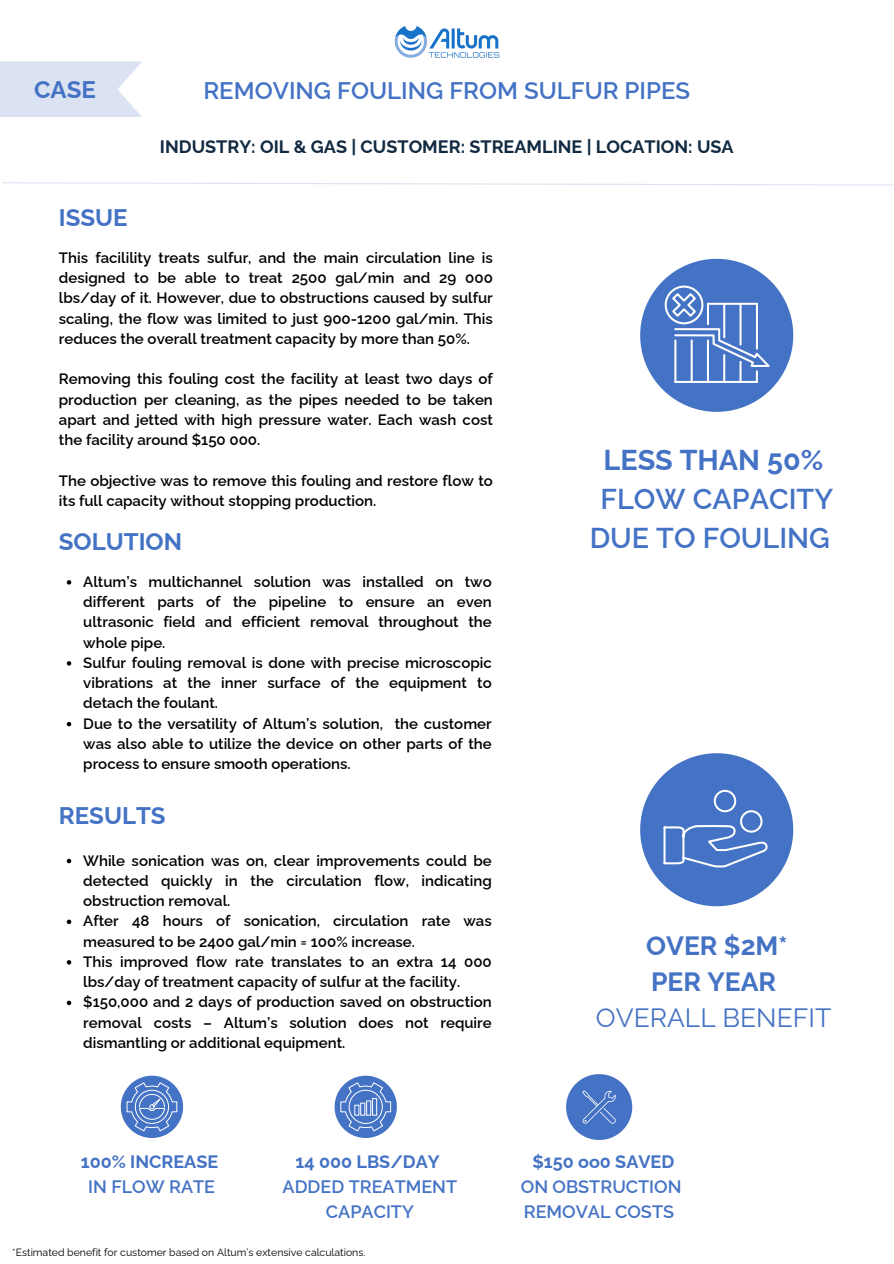
<style>
.page{position:relative;width:894px;height:1264px;background:#fff}
.page>*{position:absolute;margin:0;border:0;box-sizing:border-box;transform-origin:0 0}
.t1{font:600 28.65px/39.3px "Raleway";color:#4472c4}
.t2{font:700 26.4px/36px "Raleway";color:#4472c4;text-align:center}
.t3{font:600 24px "Raleway";color:#4472c4}
.t4{font:700 24px "Raleway";color:#4472c4}
.t5{font:600 18px/24.8px "Raleway";color:#4472c4;text-align:center}
.t6{font:700 18px "Raleway";color:#122a41}
.t7{font:700 18px/24.8px "Raleway";color:#4472c4;text-align:center}
.t8{font:600 15px/20.2px "Raleway";color:#000;text-align:justify}
.t9{font:10.5px "Raleway";color:#000}
.s1{font-weight:700}
.s2{font-weight:400}
.s3{font-weight:600}
</style>
<div class="page">
<svg style="left:2px;top:182px;width:891px;height:4px"></svg>
<img style="left:394px;top:26px;width:106px;height:32px">
<div style="left:0;top:61px;width:142px;height:56px;background:#dbe2f1"></div>
<svg style="left:640px;top:259px;width:153px;height:153px"></svg>
<svg style="left:67px;top:858px;width:4px;height:5px"></svg>
<svg style="left:67px;top:919px;width:4px;height:5px"></svg>
<svg style="left:67px;top:960px;width:4px;height:4px"></svg>
<svg style="left:67px;top:1000px;width:4px;height:5px"></svg>
<svg style="left:334px;top:1075px;width:63px;height:62px"></svg>
<img style="left:566px;top:1074px;width:66px;height:65px">
<svg style="left:121px;top:1075px;width:62px;height:62px"></svg>
<svg style="left:640px;top:753px;width:153px;height:153px"></svg>
<svg style="left:67px;top:580px;width:4px;height:4px"></svg>
<svg style="left:67px;top:661px;width:4px;height:4px"></svg>
<svg style="left:67px;top:722px;width:4px;height:4px"></svg>
<h6 class="t4" style="left:34px;top:75px;width:63px">CASE</h6>
<h6 class="t3" style="left:203px;top:76px;width:488px">REMOVING FOULING FROM SULFUR PIPES</h6>
<h2 class="t6" style="left:160px;top:136px;width:575px">INDUSTRY: OIL &amp; GAS | CUSTOMER: STREAMLINE | LOCATION: USA</h2>
<h3 class="t4" style="left:59px;top:204px;width:70px">ISSUE</h3>
<p class="t8" style="left:59px;top:247px;width:435px">This facilility treats sulfur, and the main circulation line is designed to be able to treat 2500 gal/min and 29 000 lbs/day of it. However, due to obstructions caused by sulfur scaling, the flow was limited to just 900-1200 gal/min. This reduces the overall treatment capacity by more than 50%.</p>
<h1 class="t8" style="left:59px;top:369px;width:435px">Removing this fouling cost the facility at least two days of production per cleaning, as the pipes needed to be taken apart and jetted with high pressure water. Each wash cost the facility around $150 000.</h1>
<p class="t8" style="left:59px;top:470px;width:435px">The objective was to remove this fouling and restore flow to its full capacity without stopping production.</p>
<p class="t1" style="left:600px;top:440px;width:234px"><span class="s1">LESS THAN 50%<br></span>FLOW CAPACITY</p>
<p class="t4" style="left:59px;top:527px;width:125px">SOLUTION</p>
<p class="t1" style="left:589px;top:518px;width:241px">DUE TO FOULING</p>
<h3 class="t8" style="left:83px;top:571px;width:410px">Altum’s multichannel solution was installed on two different parts of the pipeline to ensure an even ultrasonic field and efficient removal throughout the whole pipe.</h3>
<p class="t8" style="left:83px;top:652px;width:410px">Sulfur fouling removal is done with precise microscopic vibrations at the inner surface of the equipment to detach the foulant.</p>
<p class="t8" style="left:83px;top:713px;width:410px">Due to the versatility of Altum’s solution, the customer was also able to utilize the device on other parts of the process to ensure smooth operations.</p>
<p class="t4" style="left:59px;top:801px;width:108px">RESULTS</p>
<h3 class="t8" style="left:83px;top:850px;width:410px">While sonication was on, clear improvements could be detected quickly in the circulation flow, indicating obstruction removal.</h3>
<h3 class="t8" style="left:83px;top:910px;width:410px">After 48 hours of sonication, circulation rate was measured to be 2400 gal/min = 100% increase.</h3>
<h4 class="t8" style="left:83px;top:951px;width:410px">This improved flow rate translates to an extra 14 000 lbs/day of treatment capacity of sulfur at the facility.</h4>
<h3 class="t8" style="left:83px;top:991px;width:410px">$150,000 and 2 days of production saved on obstruction removal costs – Altum’s solution does not require dismantling or additional equipment.</h3>
<p class="t2" style="left:595px;top:927px;width:237px">OVER $2M*<br>PER YEAR<br><span class="s2">OVERALL BENEFIT</span></p>
<p class="t7" style="left:81px;top:1149px;width:139px">100% INCREASE<br><span class="s3">IN FLOW RATE</span></p>
<p class="t5" style="left:282px;top:1149px;width:176px"><span class="s1">14 000 LBS/DAY<br></span>ADDED TREATMENT<br>CAPACITY</p>
<p class="t5" style="left:520px;top:1149px;width:162px"><span class="s1">$150 oo0 SAVED<br></span>ON OBSTRUCTION<br>REMOVAL COSTS</p>
<p class="t9" style="left:12px;top:1246px;width:354px">*Estimated benefit for customer based on Altum’s extensive calculations.</p>
</div>
